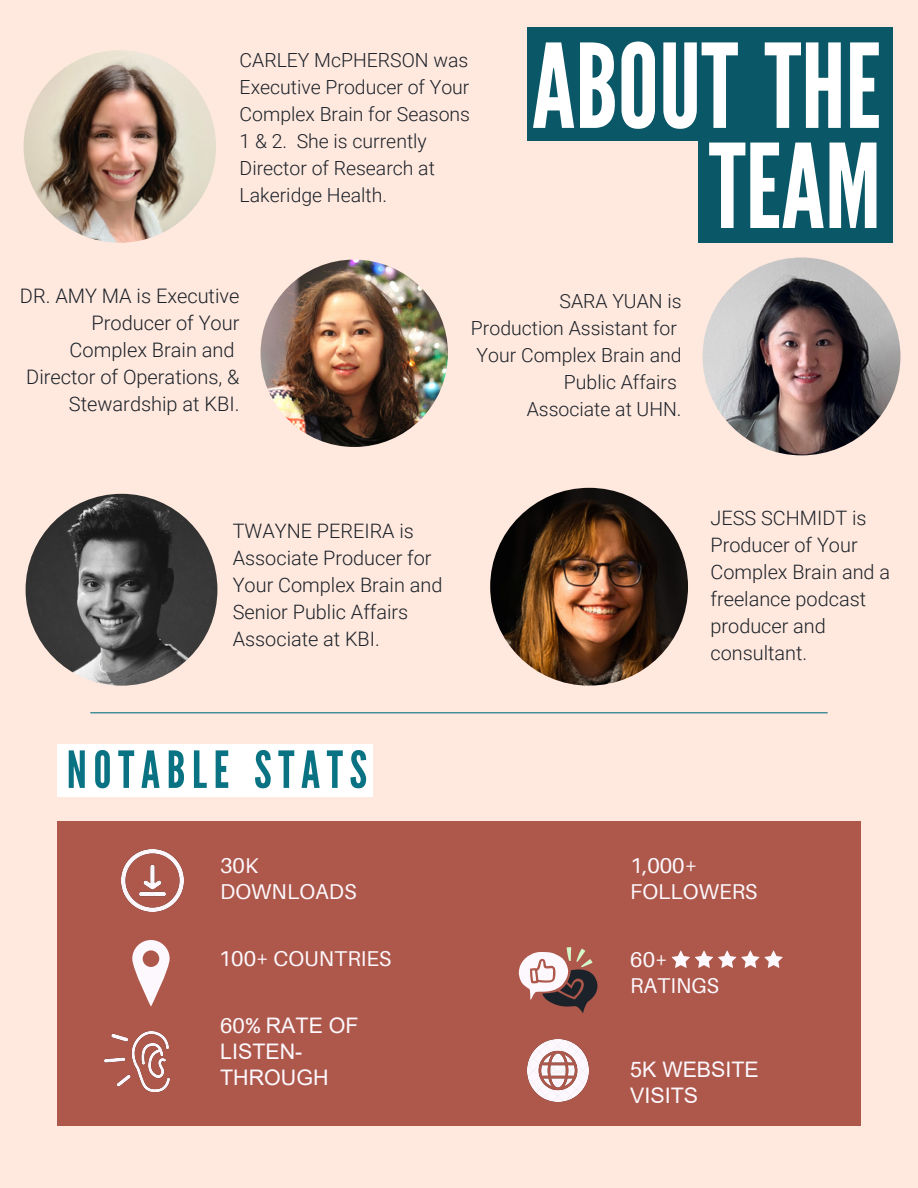
<style>
.page{position:relative;width:918px;height:1188px;background:#ffe8dd}
.page>*{position:absolute;margin:0;border:0;box-sizing:border-box;transform-origin:0 0}
.t1{font:116.25px/100.1px "League Gothic";color:#fff;text-align:right}
.t2{font:51px "League Gothic";color:#0a7383}
.t3{font:21.45px/26.1px "Aileron";color:#fcf8fd}
.t4{font:21.45px/26px "Arial";color:#fcf8fd}
.t5{font:300 19.95px/27px "Roboto";color:#1b222a}
.t6{font:300 19.5px/27px "Roboto";color:#1b222a}
.s1{font-family:"Aileron"}
</style>
<div class="page">
<hr style="left:90px;top:712px;width:738px;height:1px;background:#0a7383">
<div style="left:527px;top:27px;width:366px;height:113px;background:#0a5768"></div>
<div style="left:699px;top:129px;width:194px;height:113px;background:#0a5768"></div>
<img style="left:703px;top:258px;width:197px;height:197px;border-radius:50%">
<img style="left:26px;top:494px;width:191px;height:192px;border-radius:50%">
<img style="left:490px;top:488px;width:198px;height:198px;border-radius:50%">
<div style="left:57px;top:744px;width:315px;height:52px;background:#fff"></div>
<div style="left:57px;top:821px;width:804px;height:305px;background:#ae584b"></div>
<img style="left:122px;top:849px;width:61px;height:62px">
<svg style="left:132px;top:940px;width:37px;height:66px"></svg>
<img style="left:105px;top:1032px;width:65px;height:59px">
<svg style="left:519px;top:947px;width:78px;height:66px"></svg>
<img style="left:527px;top:1040px;width:62px;height:62px">
<svg style="left:672px;top:950px;width:111px;height:18px"></svg>
<img style="left:261px;top:260px;width:187px;height:187px;border-radius:50%">
<img style="left:24px;top:50px;width:192px;height:193px;border-radius:50%">
<p class="t6" style="left:240px;top:47px;width:232px">CARLEY McPHERSON was<br>Executive Producer of Your<br>Complex Brain for Seasons<br>1 &amp; 2. She is currently<br>Director of Research at<br>Lakeridge Health.</p>
<h2 class="t1" style="left:532px;top:39px;width:351px">ABOUT THE<br>TEAM</h2>
<p class="t5" style="left:20px;top:282px;width:221px;text-align:right">DR. AMY MA is Executive<br>Producer of Your<br>Complex Brain and<br>Director of Operations, &amp;<br>Stewardship at KBI.</p>
<p class="t6" style="left:471px;top:288px;width:212px;text-align:right">SARA YUAN is<br>Production Assistant for<br>Your Complex Brain and<br>Public Affairs<br>Associate at UHN.</p>
<p class="t5" style="left:233px;top:518px;width:211px">TWAYNE PEREIRA is<br>Associate Producer for<br>Your Complex Brain and<br>Senior Public Affairs<br>Associate at KBI.</p>
<h2 class="t2" style="left:67px;top:740px;width:302px">N O T A B L E S T A T S</h2>
<p class="t5" style="left:711px;top:505px;width:181px">JESS SCHMIDT is<br>Producer of Your<br>Complex Brain and a freelance podcast producer and consultant.</p>
<p class="t3" style="left:220px;top:852px;width:138px">30K<br>DOWNLOADS</p>
<p class="t3" style="left:219px;top:945px;width:174px">100+ COUNTRIES</p>
<p class="t4" style="left:220px;top:1012px;width:140px"><span class="s1">60%</span> RATE OF<br>LISTEN-<br>THROUGH</p>
<p class="t3" style="left:630px;top:853px;width:129px;line-height:25.7px">1,000+<br>FOLLOWERS</p>
<p class="t3" style="left:630px;top:946px;width:90px">60+<br>RATINGS</p>
<p class="t4" style="left:630px;top:1057px;width:130px">5K WEBSITE<br>VISITS</p>
</div>
